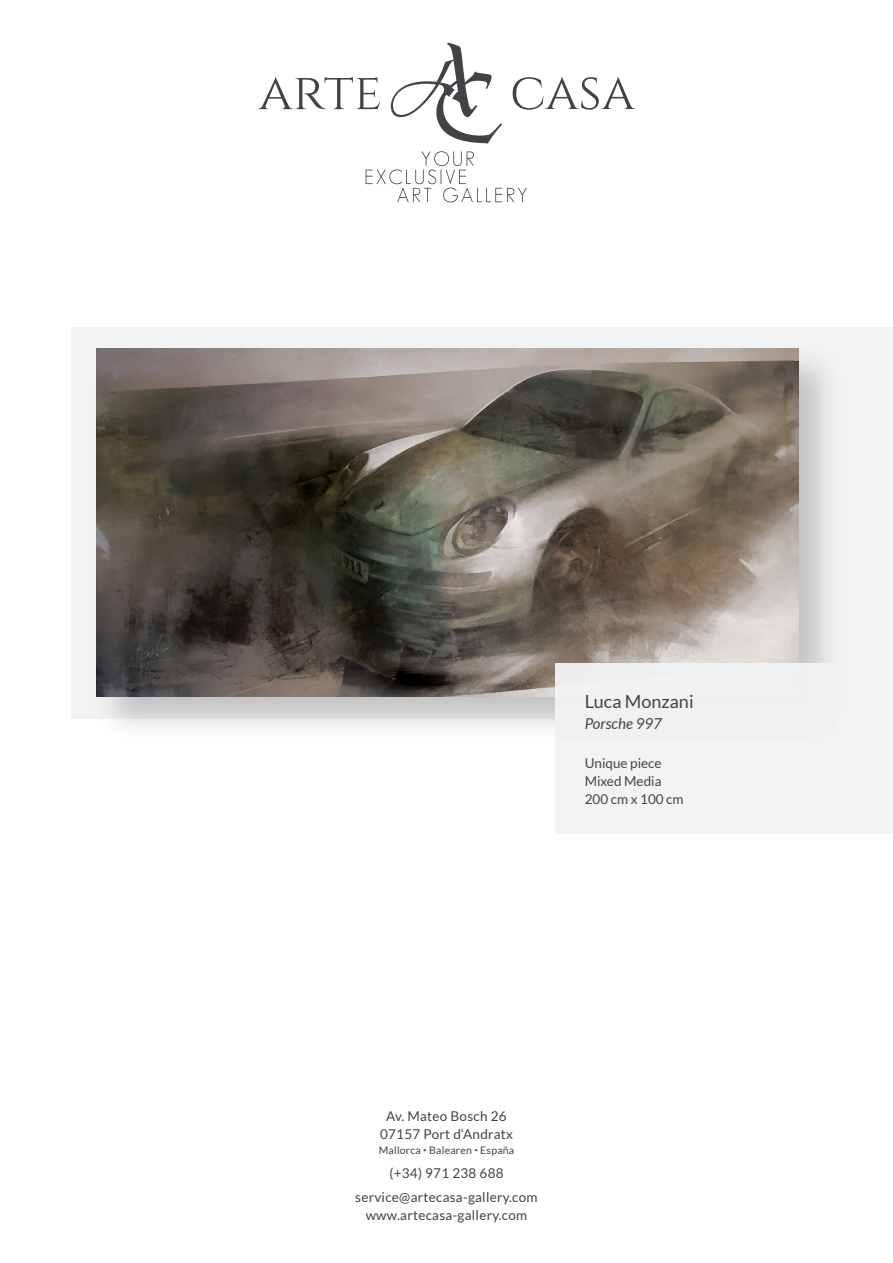
<style>
.page{position:relative;width:893px;height:1263px;background:#fff}
.page>*{position:absolute;margin:0;border:0;box-sizing:border-box;transform-origin:0 0}
.t1{font:18px "Lato";color:#444246}
.t2{font:italic 15px "Lato";color:#444246}
.t3{font:13.5px/18px "Lato";letter-spacing:.02em;color:#444246;text-align:center}
.t4{font:13.5px/18px "Lato";color:#444246}
.t5{font:10.5px "Lato";letter-spacing:.02em;color:#444246}
</style>
<div class="page">
<svg style="left:513px;top:77px;width:122px;height:33px"></svg>
<svg style="left:258px;top:77px;width:122px;height:32px"></svg>
<svg style="left:391px;top:43px;width:111px;height:101px"></svg>
<svg style="left:366px;top:151px;width:161px;height:51px"></svg>
<div style="left:71px;top:327px;width:822px;height:392px;background:#f2f3f4"></div>
<div style="left:91px;top:343px;width:754px;height:400px;background:#231f20;opacity:.23"></div>
<img style="left:97px;top:349px;width:701px;height:348px">
<div style="left:555px;top:663px;width:338px;height:170px;background:#f2f3f4"></div>
<h1 class="t1" style="left:585px;top:690px;width:110px">Luca Monzani</h1>
<p class="t2" style="left:585px;top:714px;width:79px">Porsche 997</p>
<p class="t4" style="left:585px;top:753px;width:100px">Unique piece<br>Mixed Media<br>200 cm x 100 cm</p>
<p class="t3" style="left:380px;top:1107px;width:134px">Av. Mateo Bosch 26<br>07157 Port d‘Andratx</p>
<p class="t5" style="left:379px;top:1144px;width:137px">Mallorca <sup>•</sup> Balearen <sup>•</sup> España</p>
<p class="t3" style="left:355px;top:1161px;width:184px;line-height:24px">(+34) 971 238 688 service@artecasa-gallery.com</p>
<p class="t3" style="left:366px;top:1206px;width:163px">www.artecasa-gallery.com</p>
</div>
